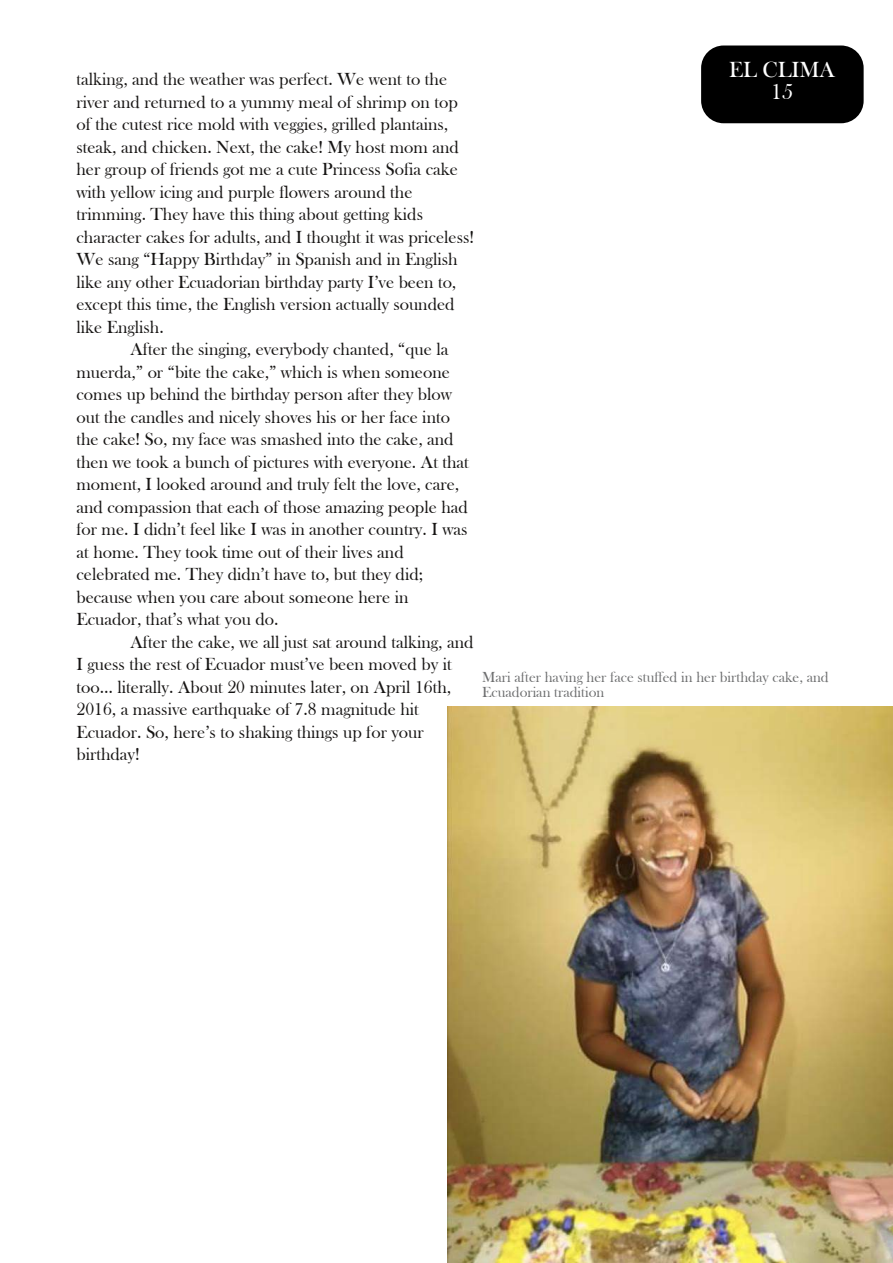
<style>
.page{position:relative;width:893px;height:1263px;background:#fff}
.page>*{position:absolute;margin:0;border:0;box-sizing:border-box;transform-origin:0 0}
.t1{font:22.5px/22.5px "Bask Old Face";color:#fff;text-align:center}
.t2{font:18px/22.5px "Bask Old Face";color:#161413}
.t3{font:15px/15px "Bask Old Face";color:#6d6e6f}
</style>
<div class="page">
<img style="left:448px;top:706px;width:445px;height:557px">
<div style="left:701px;top:46px;width:163px;height:77px;background:#000;border-radius:22px"></div>
<p class="t2" style="left:76px;top:69px;width:399px">talking, and the weather was perfect. We went to the river and returned to a yummy meal of shrimp on top of the cutest rice mold with veggies, grilled plantains, steak, and chicken. Next, the cake! My host mom and her group of friends got me a cute Princess Sofia cake with yellow icing and purple flowers around the trimming. They have this thing about getting kids character cakes for adults, and I thought it was priceless!<br>We sang “Happy Birthday” in Spanish and in English like any other Ecuadorian birthday party I’ve been to, except this time, the English version actually sounded like English.</p>
<p class="t2" style="left:76px;top:339px;width:394px;text-indent:54px">After the singing, everybody chanted, “que la muerda,” or “bite the cake,” which is when someone comes up behind the birthday person after they blow out the candles and nicely shoves his or her face into the cake! So, my face was smashed into the cake, and then we took a bunch of pictures with everyone. At that moment, I looked around and truly felt the love, care, and compassion that each of those amazing people had for me. I didn’t feel like I was in another country. I was at home. They took time out of their lives and celebrated me. They didn’t have to, but they did; because when you care about someone here in Ecuador, that’s what you do.</p>
<p class="t2" style="left:76px;top:632px;width:399px;text-indent:54px">After the cake, we all just sat around talking, and I guess the rest of Ecuador must’ve been moved by it too… literally. About 20 minutes later, on April 16th, 2016, a massive earthquake of 7.8 magnitude hit Ecuador. So, here’s to shaking things up for your birthday!</p>
<p class="t1" style="left:729px;top:60px;width:107px">EL CLIMA<br>15</p>
<p class="t3" style="left:482px;top:671px;width:348px">Mari after having her face stuffed in her birthday cake, and<br>Ecuadorian tradition</p>
</div>
